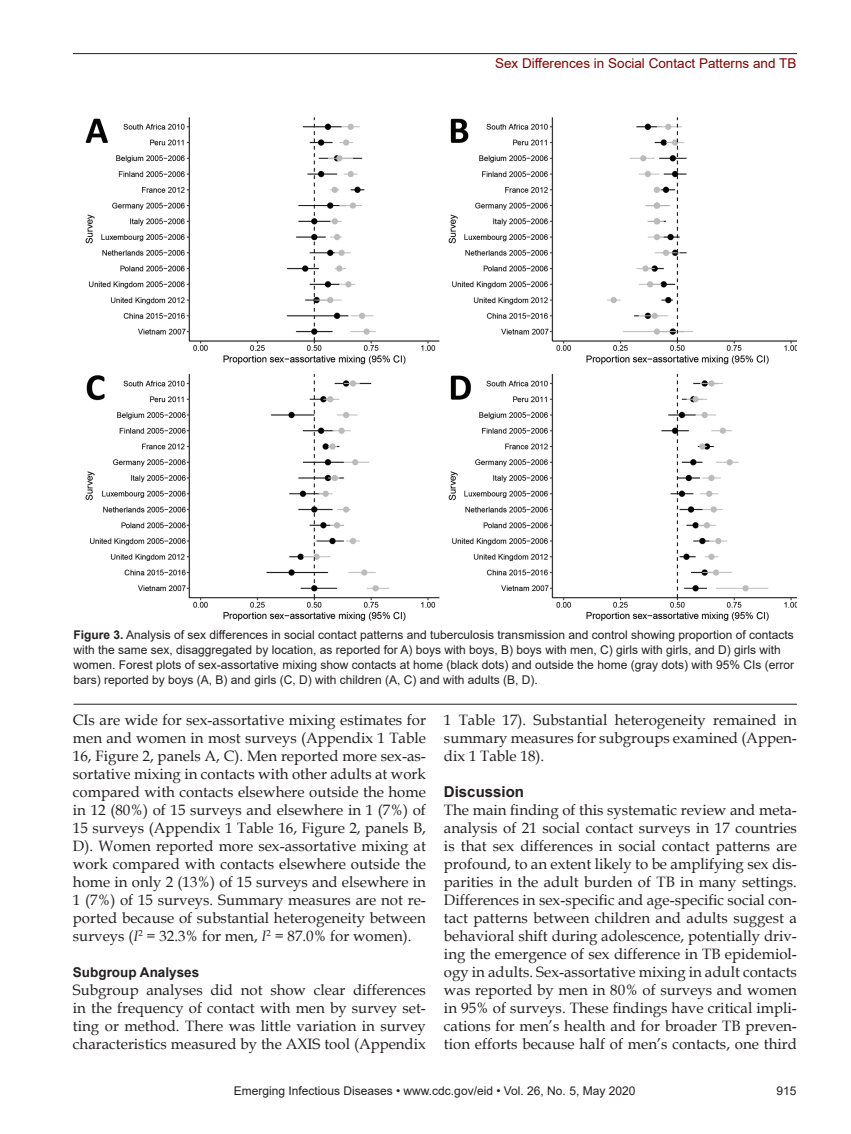
<style>
.page{position:relative;width:851px;height:1134px;background:#fff}
.page>*{position:absolute;margin:0;border:0;box-sizing:border-box;transform-origin:0 0}
.BodyText2{font:15px/18px "Book Antiqua";color:#231f20;text-align:justify}
.Body_Text{font:15px/18px "Book Antiqua";color:#231f20;text-align:justify}
.t1{font:700 15px "Arial";color:#231f20}
.Running_Head{font:13.5px "Arial";color:#820301}
.t2{font:700 13.5px "Arial";color:#231f20}
.Figure_Legend{font:12px/15px "Arial";color:#231f20}
.s1{font-weight:700}
.s2{font-style:italic}
</style>
<div class="page">
<hr style="left:73px;top:53px;width:723px;height:1px;background:#231f20">
<img style="left:85px;top:117px;width:711px;height:504px">
<hr style="left:73px;top:704px;width:724px;height:1px;background:#231f20">
<p class="Running_Head" style="left:495px;top:54px;width:303px">Sex Differences in Social Contact Patterns and TB</p>
<p class="Figure_Legend" style="left:73px;top:628px;width:722px"><span class="s1">Figure 3.</span> Analysis of sex differences in social contact patterns and tuberculosis transmission and control showing proportion of contacts with the same sex, disaggregated by location, as reported for A) boys with boys, B) boys with men, C) girls with girls, and D) girls with women. Forest plots of sex-assortative mixing show contacts at home (black dots) and outside the home (gray dots) with 95% CIs (error bars) reported by boys (A, B) and girls (C, D) with children (A, C) and with adults (B, D).</p>
<p class="Body_Text" style="left:73px;top:710px;width:354px">CIs are wide for sex-assortative mixing estimates for men and women in most surveys (Appendix 1 Table 16, Figure 2, panels A, C). Men reported more sex-as&shy;sortative mixing in contacts with other adults at work compared with contacts elsewhere outside the home in 12 (80%) of 15 surveys and elsewhere in 1 (7%) of 15 surveys (Appendix 1 Table 16, Figure 2, panels B, D). Women reported more sex-assortative mixing at work compared with contacts elsewhere outside the home in only 2 (13%) of 15 surveys and elsewhere in 1 (7%) of 15 surveys. Summary measures are not re&shy;ported because of substantial heterogeneity between surveys (<span class="s2">I</span><sup>2</sup> = 32.3% for men, <span class="s2">I</span><sup>2</sup> = 87.0% for women).</p>
<h2 class="t2" style="left:73px;top:963px;width:128px">Subgroup Analyses</h2>
<p class="BodyText2" style="left:73px;top:981px;width:354px">Subgroup analyses did not show clear differences in the frequency of contact with men by survey set&shy;ting or method. There was little variation in survey characteristics measured by the AXIS tool (Appendix</p>
<p class="BodyText2" style="left:444px;top:710px;width:354px">1 Table 17). Substantial heterogeneity remained in summary measures for subgroups examined (Appen&shy;dix 1 Table 18).</p>
<h1 class="t1" style="left:444px;top:781px;width:82px">Discussion</h1>
<p class="BodyText2" style="left:444px;top:800px;width:354px">The main finding of this systematic review and meta&shy;analysis of 21 social contact surveys in 17 countries is that sex differences in social contact patterns are profound, to an extent likely to be amplifying sex dis&shy;parities in the adult burden of TB in many settings.<br>Differences in sex-specific and age-specific social con&shy;tact patterns between children and adults suggest a behavioral shift during adolescence, potentially driv&shy;ing the emergence of sex difference in TB epidemiol&shy;ogy in adults. Sex-assortative mixing in adult contacts was reported by men in 80% of surveys and women in 95% of surveys. These findings have critical impli&shy;cations for men’s health and for broader TB preven&shy;tion efforts because half of men’s contacts, one third</p>
<p class="Figure_Legend" style="left:234px;top:1084px;width:403px">Emerging Infectious Diseases • www.cdc.gov/eid • Vol. 26, No. 5, May 2020</p>
<p class="Figure_Legend" style="left:776px;top:1084px;width:22px">915</p>
</div>
